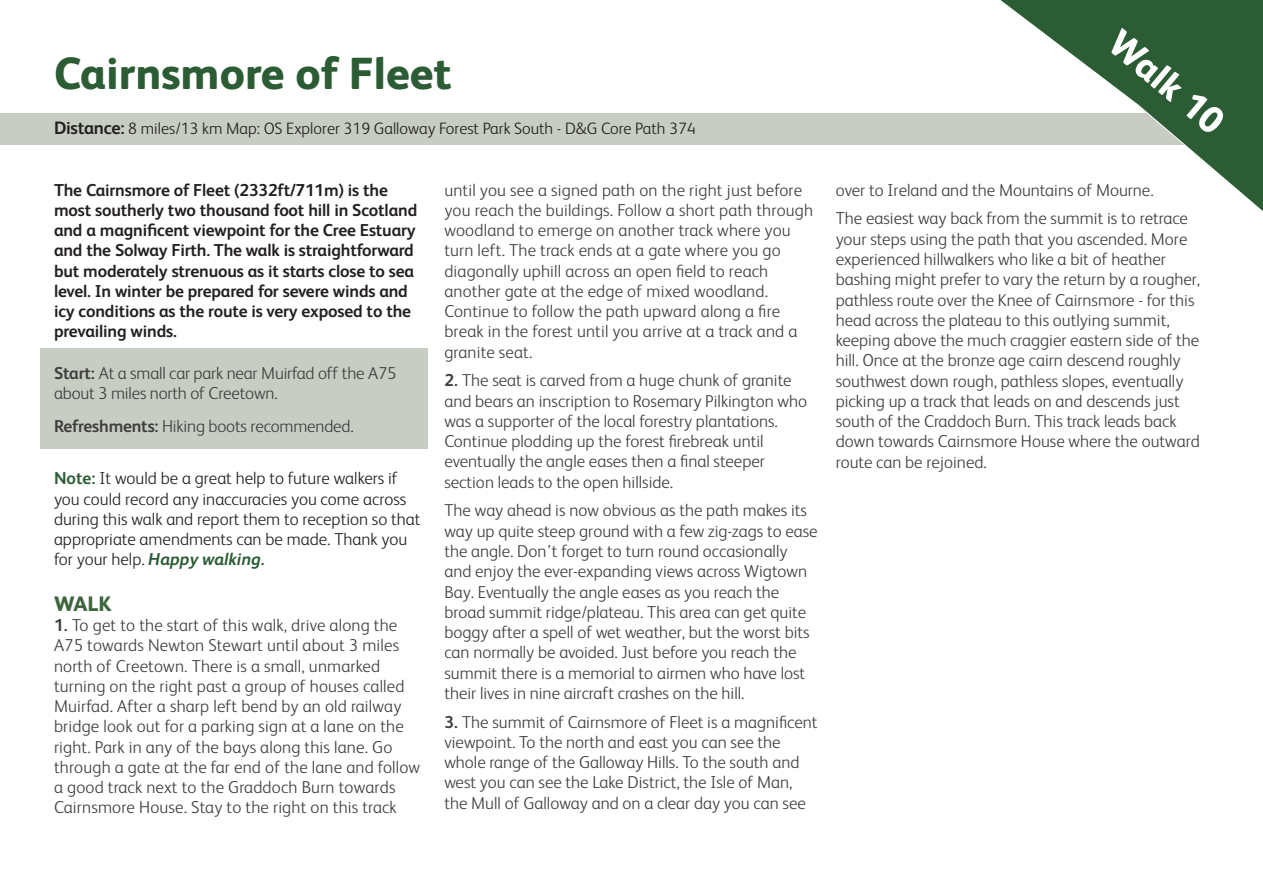
<style>
.page{position:relative;width:1263px;height:893px;background:#fff}
.page>*{position:absolute;margin:0;border:0;box-sizing:border-box;transform-origin:0 0}
.t1{font:800 45px "FS Albert";color:#2b5c34}
.t2{font:800 37.5px "FS Albert";color:#fff}
.t3{font:800 21px "FS Albert";color:#3f653f}
.t4{font:300 17.25px/20.2px "FS Albert";color:#3e3e3f}
.t5{font:700 17.25px/20.2px "FS Albert";letter-spacing:-.01em;color:#231f20}
.t6{font:300 17.25px/20.2px "FS Albert";color:#231f20}
.t7{font:300 16.5px "FS Albert";color:#231f20}
.s1{font-weight:700;font-size:18px}
.s2{font-weight:700}
.s3{font-weight:700;color:#2b5c34}
.s4{font-weight:700;font-style:italic;color:#2b5c34}
</style>
<div class="page">
<div style="left:40px;top:348px;width:387px;height:101px;background:#c7cdc2"></div>
<div style="left:0;top:113px;width:1263px;height:32px;background:#c7cdc2"></div>
<svg style="left:1000px;top:0;width:263px;height:211px"></svg>
<h1 class="t1" style="left:54px;top:48px;width:399px">Cairnsmore of Fleet</h1>
<p class="t7" style="left:54px;top:119px;width:643px"><span class="s1">Distance:</span> 8 miles/13 km Map: OS Explorer 319 Galloway Forest Park South - D&amp;G Core Path 374</p>
<p class="t5" style="left:54px;top:180px;width:365px">The Cairnsmore of Fleet (2332ft/711m) is the most southerly two thousand foot hill in Scotland and a magnificent viewpoint for the Cree Estuary and the Solway Firth. The walk is straightforward but moderately strenuous as it starts close to sea level. In winter be prepared for severe winds and icy conditions as the route is very exposed to the prevailing winds.</p>
<p class="t4" style="left:54px;top:363px;width:344px"><span class="s2">Start:</span> At a small car park near Muirfad off the A75 about 3 miles north of Creetown.</p>
<p class="t4" style="left:54px;top:416px;width:301px"><span class="s2">Refreshments:</span> Hiking boots recommended.</p>
<p class="t6" style="left:54px;top:468px;width:368px"><span class="s3">Note:</span> It would be a great help to future walkers if you could record any inaccuracies you come across during this walk and report them to reception so that appropriate amendments can be made. Thank you for your help. <span class="s4">Happy walking.</span></p>
<p class="t3" style="left:54px;top:592px;width:59px">WALK</p>
<p class="t4" style="left:54px;top:615px;width:368px"><span class="s2">1.</span> To get to the start of this walk, drive along the A75 towards Newton Stewart until about 3 miles north of Creetown. There is a small, unmarked turning on the right past a group of houses called Muirfad. After a sharp left bend by an old railway bridge look out for a parking sign at a lane on the right. Park in any of the bays along this lane. Go through a gate at the far end of the lane and follow a good track next to the Graddoch Burn towards Cairnsmore House. Stay to the right on this track</p>
<p class="t4" style="left:444px;top:180px;width:370px">until you see a signed path on the right just before you reach the buildings. Follow a short path through woodland to emerge on another track where you turn left. The track ends at a gate where you go diagonally uphill across an open field to reach another gate at the edge of mixed woodland.<br>Continue to follow the path upward along a fire break in the forest until you arrive at a track and a granite seat.</p>
<p class="t4" style="left:444px;top:370px;width:364px"><span class="s2">2.</span> The seat is carved from a huge chunk of granite and bears an inscription to Rosemary Pilkington who was a supporter of the local forestry plantations.<br>Continue plodding up the forest firebreak until eventually the angle eases then a final steeper section leads to the open hillside.</p>
<p class="t4" style="left:444px;top:500px;width:375px">The way ahead is now obvious as the path makes its way up quite steep ground with a few zig-zags to ease the angle. Don’t forget to turn round occasionally and enjoy the ever-expanding views across Wigtown Bay. Eventually the angle eases as you reach the broad summit ridge/plateau. This area can get quite boggy after a spell of wet weather, but the worst bits can normally be avoided. Just before you reach the summit there is a memorial to airmen who have lost their lives in nine aircraft crashes on the hill.</p>
<p class="t4" style="left:444px;top:711px;width:375px"><span class="s2">3.</span> The summit of Cairnsmore of Fleet is a magnificent viewpoint. To the north and east you can see the whole range of the Galloway Hills. To the south and west you can see the Lake District, the Isle of Man, the Mull of Galloway and on a clear day you can see</p>
<h2 class="t2" style="left:1127px;top:21px;width:140px;rotate:40deg">Walk 10</h2>
<p class="t4" style="left:836px;top:175px;width:354px;line-height:28.8px">over to Ireland and the Mountains of Mourne.<br>The easiest way back from the summit is to retrace</p>
<p class="t4" style="left:836px;top:229px;width:366px">your steps using the path that you ascended. More experienced hillwalkers who like a bit of heather bashing might prefer to vary the return by a rougher, pathless route over the Knee of Cairnsmore - for this head across the plateau to this outlying summit, keeping above the much craggier eastern side of the hill. Once at the bronze age cairn descend roughly southwest down rough, pathless slopes, eventually picking up a track that leads on and descends just south of the Craddoch Burn. This track leads back down towards Cairnsmore House where the outward route can be rejoined.</p>
</div>
